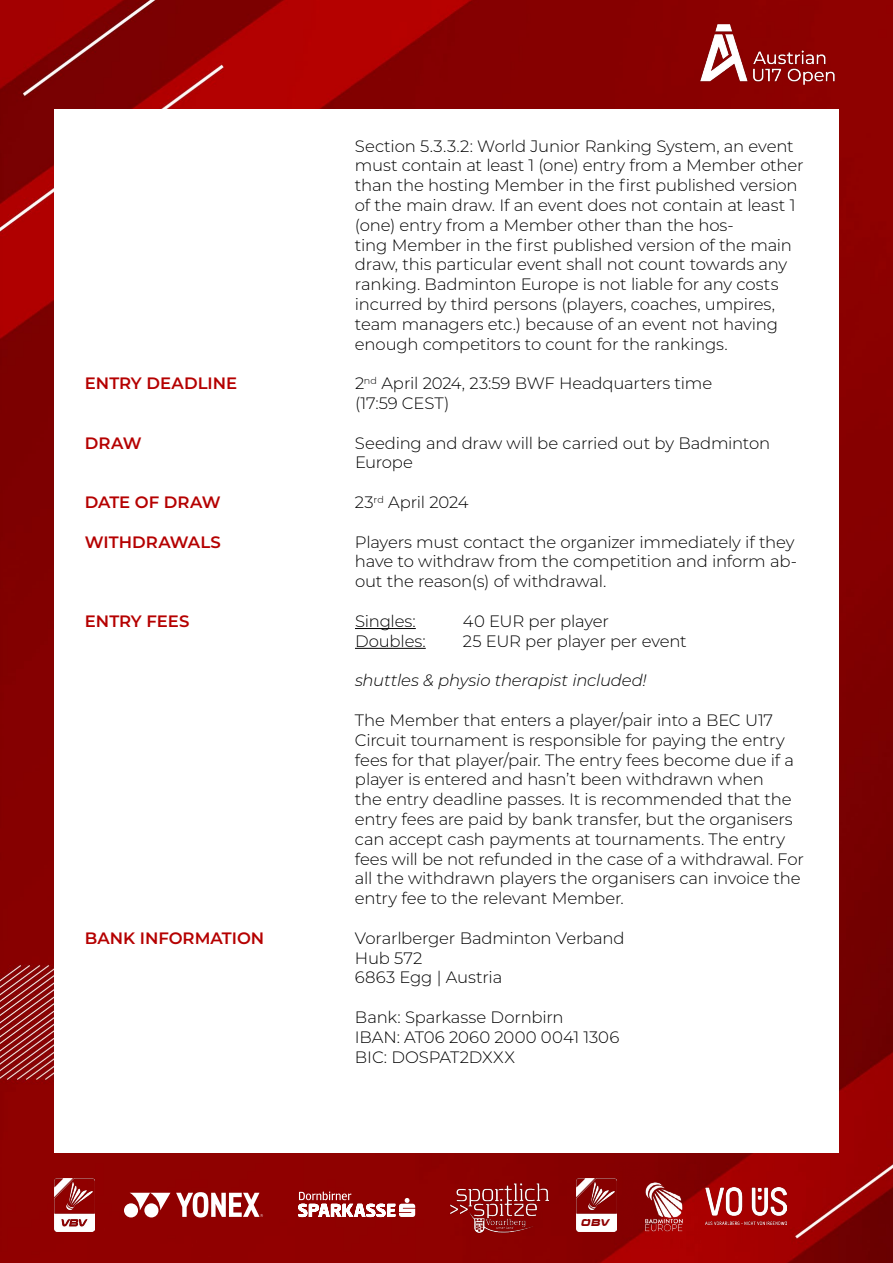
<style>
.page{position:relative;width:893px;height:1263px;background:#fff}
.page>*{position:absolute;margin:0;border:0;box-sizing:border-box;transform-origin:0 0}
.t1{font:300 16.5px/19.8px "Montserrat";letter-spacing:-.01em;color:#000}
.t2{font:600 16.5px "Montserrat";color:#b50000}
.t3{font:italic 300 16.5px "Montserrat";letter-spacing:-.015em;color:#000}
.t4{font:italic 14.85px "Aura";color:#8e0000}
</style>
<div class="page">
<img style="left:0;top:0;width:893px;height:1263px">
<div style="left:54px;top:110px;width:785px;height:1043px;background:#fff"></div>
<img style="left:686px;top:14px;width:164px;height:78px">
<hr style="left:355px;top:628px;width:61px;height:1px;background:#000">
<hr style="left:355px;top:648px;width:71px;height:1px;background:#000">
<img style="left:54px;top:1178px;width:41px;height:53px">
<div style="left:144px;top:1203px;width:14px;height:14px;background:#fff;border-radius:50%"></div>
<svg style="left:130px;top:1193px;width:40px;height:17px"></svg>
<div style="left:124px;top:1203px;width:14px;height:14px;background:#fff;border-radius:50%"></div>
<svg style="left:176px;top:1192px;width:87px;height:25px"></svg>
<svg style="left:298px;top:1191px;width:117px;height:26px"></svg>
<img style="left:447px;top:1178px;width:111px;height:60px">
<img style="left:576px;top:1179px;width:41px;height:52px">
<div style="left:579px;top:1216px;width:34px;height:13px;background:#fff"></div>
<img style="left:620px;top:1162px;width:80px;height:86px">
<img style="left:706px;top:1187px;width:80px;height:37px">
<p class="t1" style="left:355px;top:135px;width:450px">Section 5.3.3.2: World Junior Ranking System, an event must contain at least 1 (one) entry from a Member other than the hosting Member in the first published version of the main draw. If an event does not contain at least 1 (one) entry from a Member other than the hos-<br>ting Member in the first published version of the main draw, this particular event shall not count towards any ranking. Badminton Europe is not liable for any costs incurred by third persons (players, coaches, umpires, team managers etc.) because of an event not having enough competitors to count for the rankings.</p>
<p class="t2" style="left:85px;top:372px;width:154px">ENTRY DEADLINE</p>
<p class="t1" style="left:355px;top:373px;width:359px">2<sup>nd</sup> April 2024, 23:59 BWF Headquarters time (17:59 CEST)</p>
<p class="t2" style="left:85px;top:431px;width:58px">DRAW</p>
<p class="t1" style="left:355px;top:432px;width:417px">Seeding and draw will be carried out by Badminton<br>Europe</p>
<p class="t2" style="left:85px;top:490px;width:137px">DATE OF DRAW</p>
<p class="t1" style="left:355px;top:492px;width:115px">23<sup>rd</sup> April 2024</p>
<p class="t2" style="left:85px;top:530px;width:138px">WITHDRAWALS</p>
<p class="t1" style="left:355px;top:531px;width:444px">Players must contact the organizer immediately if they have to withdraw from the competition and inform ab&shy;out the reason(s) of withdrawal.</p>
<p class="t2" style="left:85px;top:609px;width:106px">ENTRY FEES</p>
<p class="t1" style="left:355px;top:611px;width:62px">Singles:</p>
<p class="t1" style="left:463px;top:611px;width:148px">40 EUR per player</p>
<p class="t1" style="left:355px;top:630px;width:72px">Doubles:</p>
<p class="t1" style="left:463px;top:630px;width:225px">25 EUR per player per event</p>
<p class="t3" style="left:355px;top:669px;width:293px">shuttles &amp; physio therapist included!</p>
<p class="t1" style="left:355px;top:710px;width:450px">The Member that enters a player/pair into a BEC U17<br>Circuit tournament is responsible for paying the entry fees for that player/pair. The entry fees become due if a player is entered and hasn’t been withdrawn when<br>the entry deadline passes. It is recommended that the entry fees are paid by bank transfer, but the organisers can accept cash payments at tournaments. The entry fees will be not refunded in the case of a withdrawal. For all the withdrawn players the organisers can invoice the entry fee to the relevant Member.</p>
<p class="t2" style="left:85px;top:926px;width:181px">BANK INFORMATION</p>
<p class="t1" style="left:355px;top:927px;width:271px">Vorarlberger Badminton Verband<br>Hub 572<br>6863 Egg | Austria</p>
<p class="t1" style="left:355px;top:1007px;width:266px">Bank: Sparkasse Dornbirn<br>IBAN: AT06 2060 2000 0041 1306<br>BIC: DOSPAT2DXXX</p>
<p class="t4" style="left:581px;top:1215px;width:30px">OBV</p>
</div>
